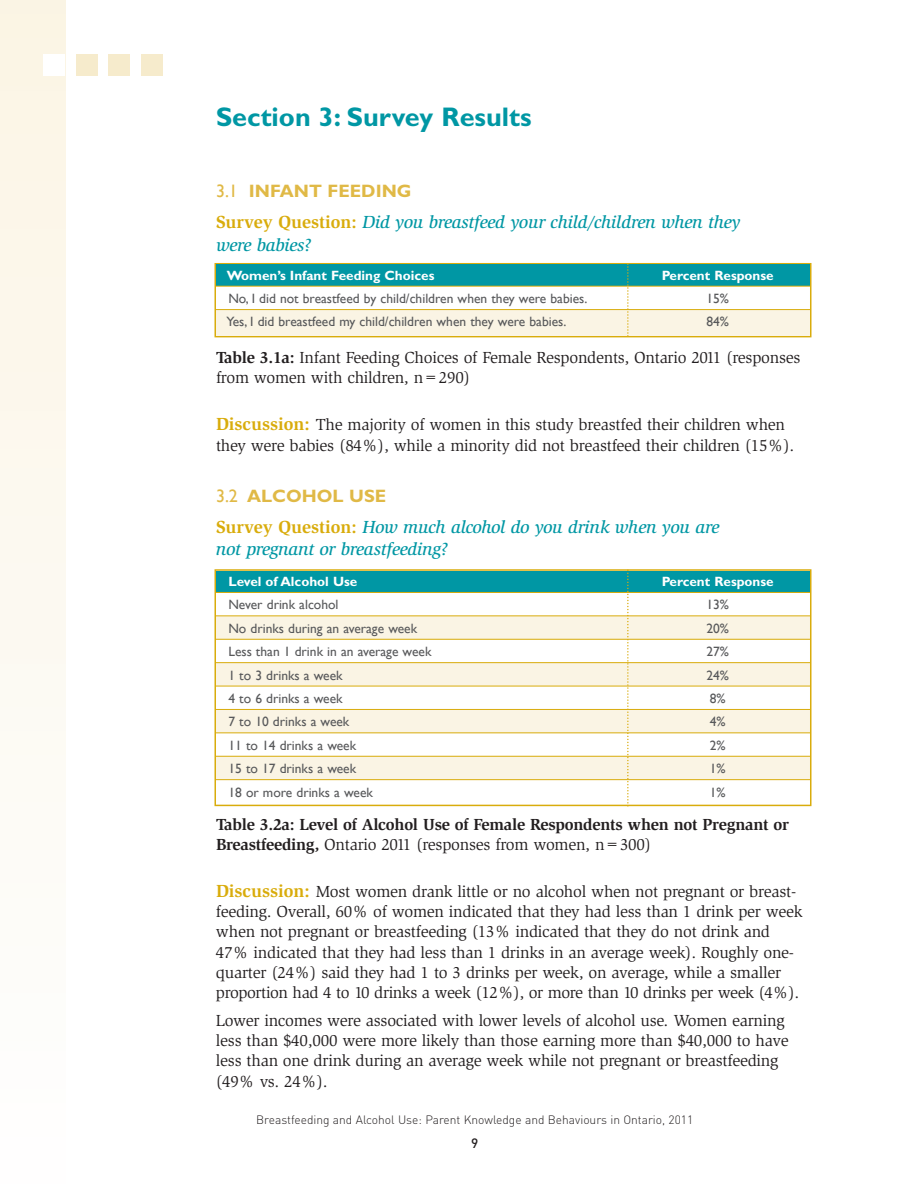
<style>
.page{position:relative;width:918px;height:1188px;background:#fff}
.page>*{position:absolute;margin:0;border:0;box-sizing:border-box;transform-origin:0 0}
.t1{font:700 27px "Gill Sans";color:#0097a4}
.t2{font:italic 500 18px/22.5px "Slimbach";letter-spacing:-.015em;color:#0097a4}
.t3{font:700 18px "Gill Sans";color:#e0b946}
.t4{font:16.5px/20.2px "Slimbach";letter-spacing:-.015em;color:#231f20}
.t5{font:700 16.5px/20.2px "Slimbach";letter-spacing:-.015em;color:#231f20}
.t6{font:13.5px "Gill Sans";color:#57585a}
.t7{font:700 13.5px "Gill Sans";color:#fff}
.t8{font:500 13.5px "DIN";color:#231f20}
.t9{font:300 12px "DIN";color:#231f20}
.s1{font-weight:400}
.s2{font-weight:700;font-style:normal;color:#d9ac0c}
.s3{font-weight:700}
.s4{font-weight:700;font-size:18px;color:#d9ac0c}
</style>
<div class="page">
<div style="left:216px;top:616px;width:594px;height:23px;background:#faf4e4"></div>
<div style="left:216px;top:662px;width:594px;height:24px;background:#faf4e4"></div>
<div style="left:216px;top:709px;width:594px;height:24px;background:#faf4e4"></div>
<div style="left:216px;top:757px;width:594px;height:23px;background:#faf4e4"></div>
<div style="left:0;top:0;width:65px;height:1188px;background:linear-gradient(to right,#fdf9f1,#fdf9f1)"></div>
<div style="left:44px;top:54px;width:21px;height:22px;background:#fff"></div>
<div style="left:76px;top:54px;width:22px;height:22px;background:#f6ebcc"></div>
<div style="left:108px;top:54px;width:22px;height:22px;background:#f6ebcc"></div>
<div style="left:141px;top:54px;width:21px;height:22px;background:#f6ebcc"></div>
<div style="left:214px;top:263px;width:597px;height:74px;border:2px solid #d9ac0c"></div>
<div style="left:216px;top:264px;width:594px;height:22px;background:#0097a4"></div>
<div style="left:216px;top:310px;width:594px;height:26px;background:#faf4e4"></div>
<hr style="left:216px;top:286px;width:594px;height:1px;background:#d9ac0c">
<hr style="left:216px;top:309px;width:594px;height:1px;background:#d9ac0c">
<svg style="left:627px;top:263px;width:2px;height:74px"></svg>
<div style="left:214px;top:569px;width:597px;height:237px;border:2px solid #d9ac0c"></div>
<div style="left:216px;top:571px;width:594px;height:21px;background:#0097a4"></div>
<hr style="left:216px;top:592px;width:594px;height:1px;background:#d9ac0c">
<hr style="left:216px;top:615px;width:594px;height:1px;background:#d9ac0c">
<hr style="left:216px;top:639px;width:594px;height:1px;background:#d9ac0c">
<hr style="left:216px;top:662px;width:594px;height:1px;background:#d9ac0c">
<hr style="left:216px;top:686px;width:594px;height:1px;background:#d9ac0c">
<hr style="left:216px;top:709px;width:594px;height:1px;background:#d9ac0c">
<hr style="left:216px;top:732px;width:594px;height:1px;background:#d9ac0c">
<hr style="left:216px;top:756px;width:594px;height:1px;background:#d9ac0c">
<hr style="left:216px;top:779px;width:594px;height:1px;background:#d9ac0c">
<svg style="left:627px;top:570px;width:2px;height:236px"></svg>
<h1 class="t1" style="left:216px;top:107px;width:317px">Section 3: Survey Results</h1>
<p class="t3" style="left:216px;top:184px;width:197px"><span class="s1">3.1</span> INFANT FEEDING</p>
<p class="t2" style="left:216px;top:212px;width:526px"><span class="s2">Survey Question:</span> Did you breastfeed your child/children when they were babies?</p>
<p class="t7" style="left:227px;top:270px;width:209px">Women’s Infant Feeding Choices</p>
<p class="t7" style="left:662px;top:270px;width:113px">Percent Response</p>
<p class="t6" style="left:228px;top:291px;width:361px">No, I did not breastfeed by child/children when they were babies.</p>
<p class="t6" style="left:706px;top:291px;width:24px">15%</p>
<p class="t6" style="left:226px;top:314px;width:341px">Yes, I did breastfeed my child/children when they were babies.</p>
<p class="t6" style="left:706px;top:314px;width:24px">84%</p>
<p class="t4" style="left:216px;top:349px;width:586px"><span class="s3">Table 3.1a:</span> Infant Feeding Choices of Female Respondents, Ontario 2011 (responses from women with children, n=290)</p>
<p class="t4" style="left:216px;top:416px;width:580px"><span class="s4">Discussion:</span> The majority of women in this study breastfed their children when they were babies (84%), while a minority did not breastfeed their children (15%).</p>
<p class="t3" style="left:216px;top:489px;width:172px"><span class="s1">3.2</span> ALCOHOL USE</p>
<p class="t2" style="left:216px;top:517px;width:505px"><span class="s2">Survey Question:</span> How much alcohol do you drink when you are not pregnant or breastfeeding?</p>
<p class="t7" style="left:228px;top:576px;width:131px">Level of Alcohol Use</p>
<p class="t7" style="left:662px;top:576px;width:113px">Percent Response</p>
<p class="t6" style="left:228px;top:597px;width:112px">Never drink alcohol</p>
<p class="t6" style="left:706px;top:597px;width:24px">13%</p>
<p class="t6" style="left:228px;top:620px;width:190px">No drinks during an average week</p>
<p class="t6" style="left:706px;top:620px;width:24px">20%</p>
<p class="t6" style="left:228px;top:644px;width:205px">Less than 1 drink in an average week</p>
<p class="t6" style="left:706px;top:644px;width:24px">27%</p>
<p class="t6" style="left:228px;top:667px;width:116px">1 to 3 drinks a week</p>
<p class="t6" style="left:706px;top:667px;width:24px">24%</p>
<p class="t6" style="left:228px;top:691px;width:116px">4 to 6 drinks a week</p>
<p class="t6" style="left:710px;top:691px;width:17px">8%</p>
<p class="t6" style="left:228px;top:714px;width:123px">7 to 10 drinks a week</p>
<p class="t6" style="left:710px;top:714px;width:17px">4%</p>
<p class="t6" style="left:228px;top:737px;width:129px">11 to 14 drinks a week</p>
<p class="t6" style="left:710px;top:737px;width:17px">2%</p>
<p class="t6" style="left:228px;top:761px;width:129px">15 to 17 drinks a week</p>
<p class="t6" style="left:710px;top:761px;width:17px">1%</p>
<p class="t6" style="left:228px;top:784px;width:146px">18 or more drinks a week</p>
<p class="t6" style="left:710px;top:784px;width:17px">1%</p>
<p class="t5" style="left:216px;top:815px;width:575px">Table 3.2a: Level of Alcohol Use of Female Respondents when not Pregnant or<br>Breastfeeding, <span class="s1">Ontario 2011 (responses from women, n=300)</span></p>
<p class="t4" style="left:216px;top:883px;width:588px"><span class="s4">Discussion:</span> Most women drank little or no alcohol when not pregnant or breast&shy;feeding. Overall, 60% of women indicated that they had less than 1 drink per week when not pregnant or breastfeeding (13% indicated that they do not drink and 47% indicated that they had less than 1 drinks in an average week). Roughly one&shy;quarter (24%) said they had 1 to 3 drinks per week, on average, while a smaller proportion had 4 to 10 drinks a week (12%), or more than 10 drinks per week (4%).</p>
<p class="t4" style="left:216px;top:1011px;width:574px">Lower incomes were associated with lower levels of alcohol use. Women earning less than $40,000 were more likely than those earning more than $40,000 to have less than one drink during an average week while not pregnant or breastfeeding (49% vs. 24%).</p>
<p class="t9" style="left:256px;top:1113px;width:439px">Breastfeeding and Alcohol Use: Parent Knowledge and Behaviours in Ontario, 2011</p>
<p class="t8" style="left:471px;top:1136px;width:9px">9</p>
</div>
